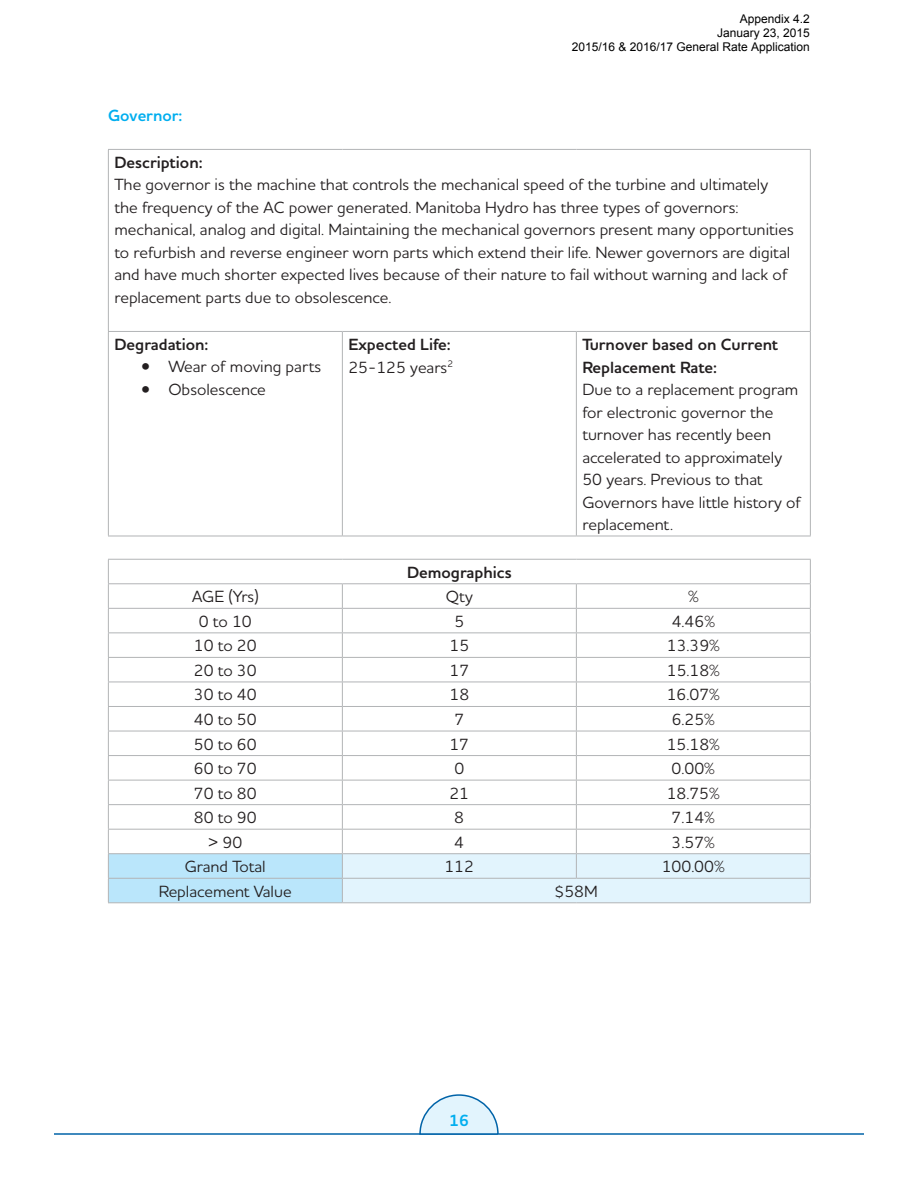
<style>
.page{position:relative;width:918px;height:1188px;background:#fff}
.page>*{position:absolute;margin:0;border:0;box-sizing:border-box;transform-origin:0 0}
.body{font:16.5px/22.5px "MH Houschka Std";color:#231f20}
.body-2{font:700 16.5px/22.5px "MH Houschka Std";color:#231f20}
.body-3{font:700 16.5px "MH Houschka Std";color:#00aeef}
.t1{font:12px/14.4px "Arial";color:#000;text-align:right}
</style>
<div class="page">
<hr style="left:54px;top:1133px;width:810px;height:2px;background:#0063a8">
<svg style="left:419px;top:1094px;width:80px;height:41px"></svg>
<hr style="left:108px;top:149px;width:234px;height:1px;background:#b2b4b6">
<hr style="left:108px;top:150px;width:1px;height:181px;background:#b2b4b6">
<hr style="left:342px;top:149px;width:234px;height:1px;background:#b2b4b6">
<hr style="left:576px;top:149px;width:235px;height:1px;background:#b2b4b6">
<hr style="left:810px;top:150px;width:1px;height:181px;background:#b2b4b6">
<hr style="left:108px;top:331px;width:234px;height:1px;background:#b2b4b6">
<hr style="left:108px;top:332px;width:1px;height:204px;background:#b2b4b6">
<hr style="left:342px;top:331px;width:234px;height:1px;background:#b2b4b6">
<hr style="left:342px;top:332px;width:1px;height:204px;background:#b2b4b6">
<hr style="left:576px;top:331px;width:235px;height:1px;background:#b2b4b6">
<hr style="left:576px;top:332px;width:1px;height:204px;background:#b2b4b6">
<hr style="left:810px;top:332px;width:1px;height:204px;background:#b2b4b6">
<hr style="left:108px;top:536px;width:234px;height:1px;background:#b2b4b6">
<hr style="left:342px;top:536px;width:234px;height:1px;background:#b2b4b6">
<hr style="left:576px;top:536px;width:235px;height:1px;background:#b2b4b6">
<hr style="left:108px;top:559px;width:234px;height:1px;background:#b2b4b6">
<hr style="left:342px;top:559px;width:234px;height:1px;background:#b2b4b6">
<hr style="left:576px;top:559px;width:235px;height:1px;background:#b2b4b6">
<svg style="left:108px;top:560px;width:703px;height:343px"></svg>
<hr style="left:108px;top:902px;width:234px;height:1px;background:#b2b4b6">
<p class="t1" style="left:572px;top:11px;width:240px">Appendix 4.2<br>January 23, 2015<br>2015/16 &amp; 2016/17 General Rate Application</p>
<p class="body-3" style="left:108px;top:104px;width:76px">Governor:</p>
<p class="body-2" style="left:114px;top:151px;width:90px">Description:</p>
<p class="body" style="left:114px;top:173px;width:681px">The governor is the machine that controls the mechanical speed of the turbine and ultimately the frequency of the AC power generated. Manitoba Hydro has three types of governors: mechanical, analog and digital. Maintaining the mechanical governors present many opportunities to refurbish and reverse engineer worn parts which extend their life. Newer governors are digital and have much shorter expected lives because of their nature to fail without warning and lack of replacement parts due to obsolescence.</p>
<p class="body-2" style="left:114px;top:333px;width:96px">Degradation:</p>
<p class="body" style="left:141px;top:355px;width:181px">• Wear of moving parts</p>
<p class="body" style="left:141px;top:378px;width:126px">• Obsolescence</p>
<p class="body-2" style="left:348px;top:333px;width:104px">Expected Life:</p>
<p class="body" style="left:348px;top:355px;width:106px">25-125 years<sup>2</sup></p>
<p class="body-2" style="left:582px;top:333px;width:197px">Turnover based on Current<br>Replacement Rate:</p>
<p class="body" style="left:582px;top:378px;width:220px">Due to a replacement program for electronic governor the turnover has recently been accelerated to approximately<br>50 years. Previous to that<br>Governors have little history of replacement.</p>
<p class="body-2" style="left:407px;top:561px;width:106px">Demographics</p>
<p class="body" style="left:192px;top:585px;width:68px">AGE (Yrs)</p>
<p class="body" style="left:446px;top:585px;width:28px">Qty</p>
<p class="body" style="left:688px;top:585px;width:12px">%</p>
<p class="body" style="left:199px;top:610px;width:54px">0 to 10</p>
<p class="body" style="left:454px;top:610px;width:11px">5</p>
<p class="body" style="left:672px;top:610px;width:45px">4.46%</p>
<p class="body" style="left:194px;top:634px;width:64px">10 to 20</p>
<p class="body" style="left:449px;top:634px;width:21px">15</p>
<p class="body" style="left:667px;top:634px;width:55px">13.39%</p>
<p class="body" style="left:194px;top:659px;width:64px">20 to 30</p>
<p class="body" style="left:449px;top:659px;width:21px">17</p>
<p class="body" style="left:667px;top:659px;width:55px">15.18%</p>
<p class="body" style="left:194px;top:683px;width:64px">30 to 40</p>
<p class="body" style="left:449px;top:683px;width:21px">18</p>
<p class="body" style="left:667px;top:683px;width:55px">16.07%</p>
<p class="body" style="left:194px;top:708px;width:64px">40 to 50</p>
<p class="body" style="left:454px;top:708px;width:11px">7</p>
<p class="body" style="left:672px;top:708px;width:45px">6.25%</p>
<p class="body" style="left:194px;top:732px;width:64px">50 to 60</p>
<p class="body" style="left:449px;top:732px;width:21px">17</p>
<p class="body" style="left:667px;top:732px;width:55px">15.18%</p>
<p class="body" style="left:194px;top:757px;width:64px">60 to 70</p>
<p class="body" style="left:454px;top:757px;width:11px">0</p>
<p class="body" style="left:672px;top:757px;width:45px">0.00%</p>
<p class="body" style="left:194px;top:781px;width:64px">70 to 80</p>
<p class="body" style="left:449px;top:781px;width:21px">21</p>
<p class="body" style="left:667px;top:781px;width:55px">18.75%</p>
<p class="body" style="left:194px;top:806px;width:64px">80 to 90</p>
<p class="body" style="left:454px;top:806px;width:11px">8</p>
<p class="body" style="left:672px;top:806px;width:45px">7.14%</p>
<p class="body" style="left:208px;top:830px;width:36px">&gt; 90</p>
<p class="body" style="left:454px;top:830px;width:11px">4</p>
<p class="body" style="left:672px;top:830px;width:45px">3.57%</p>
<p class="body" style="left:185px;top:855px;width:83px">Grand Total</p>
<p class="body" style="left:444px;top:855px;width:31px">112</p>
<p class="body" style="left:662px;top:855px;width:65px">100.00%</p>
<p class="body" style="left:159px;top:879px;width:134px">Replacement Value</p>
<p class="body" style="left:555px;top:879px;width:45px">$58M</p>
<p class="body-3" style="left:449px;top:1110px;width:21px">16</p>
</div>
